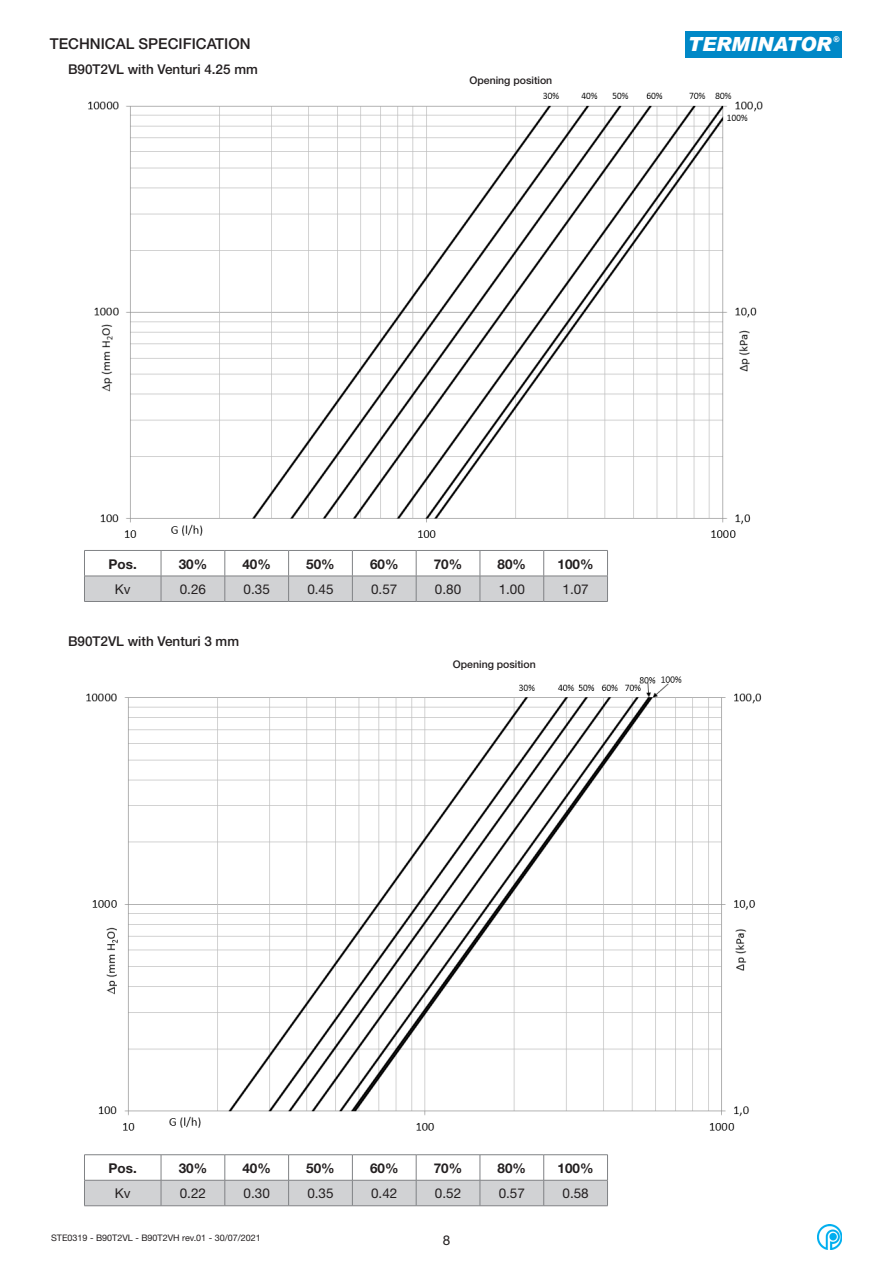
<style>
.page{position:relative;width:893px;height:1263px;background:#fff}
.page>*{position:absolute;margin:0;border:0;box-sizing:border-box;transform-origin:0 0}
.t1{font:italic 900 19.5px "Arial";color:#fff}
.t2{font:500 15px "Helvetica Neue";color:#231f20}
.Corpo{font:13.5px "Helvetica Neue";color:#231f20}
.titoli_tabelle{font:700 13.5px "Helvetica Neue";color:#231f20}
.Corpo-2{font:500 13.5px "Helvetica Neue";color:#231f20}
.Corpo-3{font:500 10.5px "Helvetica Neue";color:#231f20}
.t3{font:9px "Helvetica Neue";color:#231f20}
.t4{font:italic 900 7.8px "Arial";color:#fff}
</style>
<div class="page">
<img style="left:817px;top:1225px;width:25px;height:24px">
<div style="left:685px;top:31px;width:157px;height:26px;background:#0088c7"></div>
<img style="left:88px;top:92px;width:675px;height:446px">
<img style="left:86px;top:676px;width:676px;height:455px">
<hr style="left:84px;top:601px;width:77px;height:1px;background:#808285">
<hr style="left:161px;top:601px;width:64px;height:1px;background:#808285">
<hr style="left:225px;top:601px;width:64px;height:1px;background:#808285">
<hr style="left:289px;top:601px;width:63px;height:1px;background:#808285">
<hr style="left:352px;top:601px;width:64px;height:1px;background:#808285">
<hr style="left:416px;top:601px;width:64px;height:1px;background:#808285">
<hr style="left:480px;top:601px;width:64px;height:1px;background:#808285">
<hr style="left:544px;top:601px;width:64px;height:1px;background:#808285">
<svg style="left:84px;top:551px;width:524px;height:50px"></svg>
<hr style="left:84px;top:576px;width:77px;height:1px;background:#808285">
<hr style="left:84px;top:550px;width:77px;height:1px;background:#808285">
<hr style="left:161px;top:550px;width:64px;height:1px;background:#808285">
<hr style="left:225px;top:550px;width:64px;height:1px;background:#808285">
<hr style="left:289px;top:550px;width:63px;height:1px;background:#808285">
<hr style="left:352px;top:550px;width:64px;height:1px;background:#808285">
<hr style="left:416px;top:550px;width:64px;height:1px;background:#808285">
<hr style="left:480px;top:550px;width:64px;height:1px;background:#808285">
<hr style="left:544px;top:550px;width:64px;height:1px;background:#808285">
<svg style="left:84px;top:1155px;width:524px;height:51px"></svg>
<hr style="left:84px;top:1180px;width:77px;height:1px;background:#808285">
<hr style="left:84px;top:1154px;width:77px;height:1px;background:#808285">
<hr style="left:161px;top:1154px;width:64px;height:1px;background:#808285">
<hr style="left:225px;top:1154px;width:64px;height:1px;background:#808285">
<hr style="left:289px;top:1154px;width:63px;height:1px;background:#808285">
<hr style="left:352px;top:1154px;width:64px;height:1px;background:#808285">
<hr style="left:416px;top:1154px;width:64px;height:1px;background:#808285">
<hr style="left:480px;top:1154px;width:64px;height:1px;background:#808285">
<hr style="left:544px;top:1154px;width:64px;height:1px;background:#808285">
<p class="t2" style="left:50px;top:35px;width:202px">TECHNICAL SPECIFICATION</p>
<p class="Corpo-2" style="left:68px;top:61px;width:191px">B90T2VL with Venturi 4.25 mm</p>
<p class="Corpo-3" style="left:469px;top:74px;width:84px">Opening position</p>
<h1 class="t1" style="left:688px;top:32px;width:145px">TERMINATOR</h1>
<p class="t4" style="left:833px;top:35px;width:8px">®</p>
<p class="titoli_tabelle" style="left:109px;top:555px;width:30px">Pos.</p>
<p class="titoli_tabelle" style="left:179px;top:555px;width:30px">30%</p>
<p class="titoli_tabelle" style="left:242px;top:555px;width:30px">40%</p>
<p class="titoli_tabelle" style="left:306px;top:555px;width:30px">50%</p>
<p class="titoli_tabelle" style="left:370px;top:555px;width:30px">60%</p>
<p class="titoli_tabelle" style="left:434px;top:555px;width:30px">70%</p>
<p class="titoli_tabelle" style="left:498px;top:555px;width:30px">80%</p>
<p class="titoli_tabelle" style="left:558px;top:555px;width:38px">100%</p>
<p class="Corpo" style="left:115px;top:581px;width:17px">Kv</p>
<p class="Corpo" style="left:180px;top:581px;width:28px">0.26</p>
<p class="Corpo" style="left:244px;top:581px;width:28px">0.35</p>
<p class="Corpo" style="left:307px;top:581px;width:28px">0.45</p>
<p class="Corpo" style="left:371px;top:581px;width:28px">0.57</p>
<p class="Corpo" style="left:435px;top:581px;width:28px">0.80</p>
<p class="Corpo" style="left:499px;top:581px;width:28px">1.00</p>
<p class="Corpo" style="left:562px;top:581px;width:28px">1.07</p>
<p class="Corpo-2" style="left:68px;top:633px;width:173px">B90T2VL with Venturi 3 mm</p>
<p class="Corpo-3" style="left:453px;top:658px;width:84px">Opening position</p>
<p class="titoli_tabelle" style="left:109px;top:1159px;width:30px">Pos.</p>
<p class="titoli_tabelle" style="left:179px;top:1159px;width:30px">30%</p>
<p class="titoli_tabelle" style="left:242px;top:1159px;width:30px">40%</p>
<p class="titoli_tabelle" style="left:306px;top:1159px;width:30px">50%</p>
<p class="titoli_tabelle" style="left:370px;top:1159px;width:30px">60%</p>
<p class="titoli_tabelle" style="left:434px;top:1159px;width:30px">70%</p>
<p class="titoli_tabelle" style="left:498px;top:1159px;width:30px">80%</p>
<p class="titoli_tabelle" style="left:558px;top:1159px;width:38px">100%</p>
<p class="Corpo" style="left:115px;top:1185px;width:17px">Kv</p>
<p class="Corpo" style="left:180px;top:1185px;width:28px">0.22</p>
<p class="Corpo" style="left:244px;top:1185px;width:28px">0.30</p>
<p class="Corpo" style="left:307px;top:1185px;width:28px">0.35</p>
<p class="Corpo" style="left:371px;top:1185px;width:28px">0.42</p>
<p class="Corpo" style="left:435px;top:1185px;width:28px">0.52</p>
<p class="Corpo" style="left:499px;top:1185px;width:28px">0.57</p>
<p class="Corpo" style="left:562px;top:1185px;width:28px">0.58</p>
<p class="t3" style="left:51px;top:1233px;width:211px">STE0319 - B90T2VL - B90T2VH rev.01 - 30/07/2021</p>
<p class="Corpo" style="left:443px;top:1231px;width:9px">8</p>
</div>
